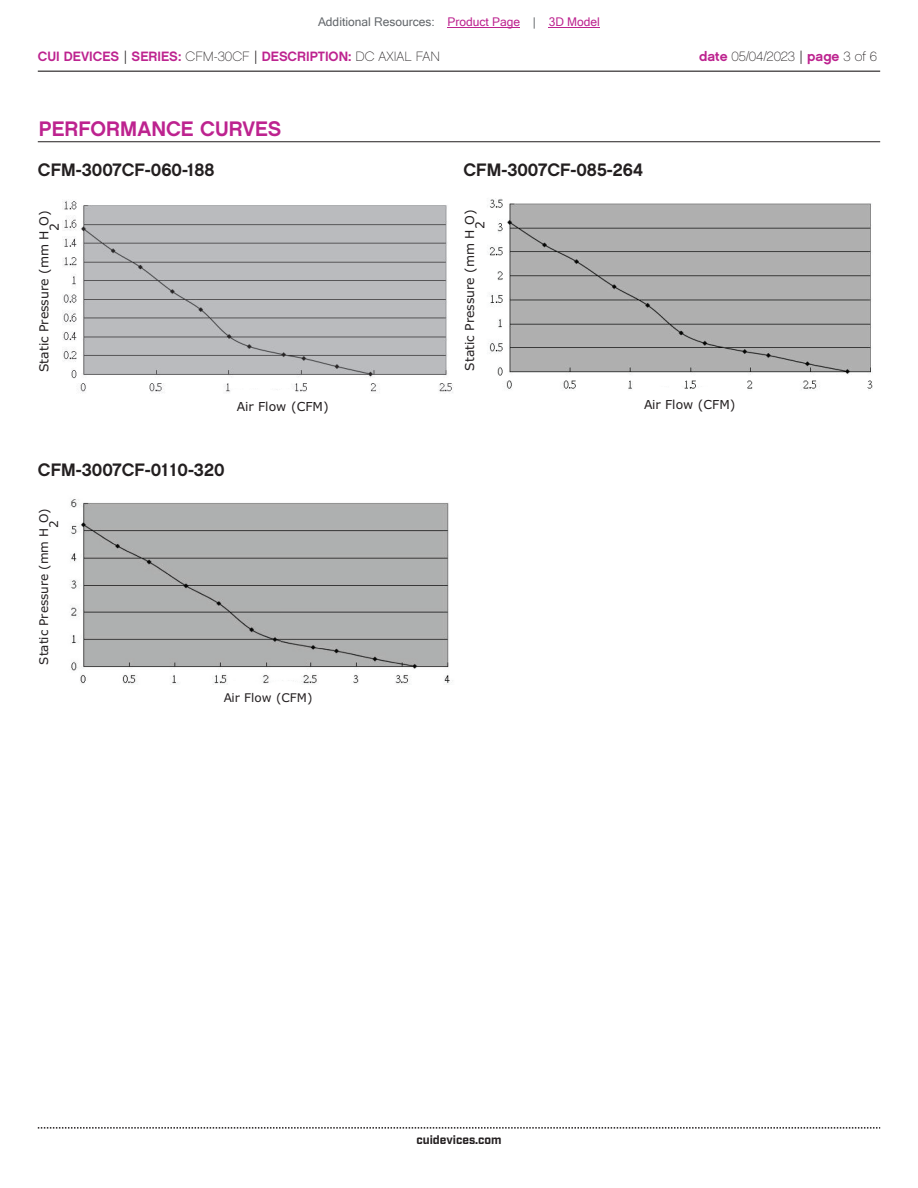
<style>
.page{position:relative;width:918px;height:1188px;background:#fff}
.page>*{position:absolute;margin:0;border:0;box-sizing:border-box;transform-origin:0 0}
.t1{font:21px "Chalet New York Nineteen Sixty";color:#bd238f}
.t2{font:18px "Chalet New York Nineteen Sixty";color:#231f20}
.t3{font:13.5px "Chalet New York Nineteen Sixty";color:#bd238f}
.t4{font:13.5px "Chalet Paris Nineteen Sixty";letter-spacing:-.005em;color:#231f20}
.t5{font:12.45px/10.2px "Verdana";color:#231f20}
.t6{font:12.3px/10.2px "Verdana";color:#231f20}
.t7{font:12px "Microsoft Sans Serif";color:#63676b}
.t8{font:12px/9.9px "Verdana";color:#231f20}
.t9{font:700 12px "Industry";color:#231f20}
.s1{color:#bd238f}
.s2{font-family:"Industry";color:#231f20}
.s3{font-family:"Chalet Paris Nineteen Sixty";color:#231f20}
.s4{font-family:"Chalet New York Nineteen Sixty";color:#bd238f}
.s5{font-family:"Industry"}
</style>
<div class="page">
<hr style="left:38px;top:71px;width:842px;height:1px;background:#231f20">
<svg style="left:38px;top:1127px;width:842px;height:2px"></svg>
<hr style="left:38px;top:141px;width:842px;height:1px;background:#231f20">
<img style="left:69px;top:499px;width:384px;height:186px">
<img style="left:488px;top:198px;width:385px;height:192px">
<img style="left:63px;top:200px;width:390px;height:194px">
<hr style="left:448px;top:27px;width:72px;height:1px;background:#bd238f">
<hr style="left:549px;top:27px;width:51px;height:1px;background:#bd238f">
<p class="t7" style="left:318px;top:15px;width:283px">Additional Resources: <span class="s1">Product Page</span> | <span class="s1">3D Model</span></p>
<p class="t3" style="left:38px;top:47px;width:404px">CUI DEVICES <span class="s2">|</span> SERIES: <span class="s3">CFM-30CF</span> <span class="s2">|</span> DESCRIPTION: <span class="s3">DC AXIAL FAN</span></p>
<p class="t4" style="left:699px;top:48px;width:179px"><span class="s4">date</span> 05/04/2023 <span class="s5">|</span> <span class="s4">page</span> 3 of 6</p>
<p class="t1" style="left:39px;top:115px;width:244px">PERFORMANCE CURVES</p>
<p class="t2" style="left:38px;top:158px;width:178px">CFM-3007CF-060-188</p>
<p class="t5" style="left:39px;top:231px;width:21px;text-indent:-142px;rotate:-90deg">Static Pressure (mm H O)<br>2</p>
<p class="t5" style="left:237px;top:401px;width:93px">Air Flow (CFM)</p>
<p class="t2" style="left:38px;top:458px;width:188px">CFM-3007CF-0110-320</p>
<p class="t8" style="left:39px;top:528px;width:21px;text-indent:-137px;rotate:-90deg">Static Pressure (mm H O)<br>2</p>
<p class="t8" style="left:224px;top:693px;width:90px">Air Flow (CFM)</p>
<p class="t2" style="left:464px;top:158px;width:181px">CFM-3007CF-085-264</p>
<p class="t6" style="left:464px;top:229px;width:21px;text-indent:-141px;rotate:-90deg">Static Pressure (mm H O)<br>2</p>
<p class="t6" style="left:644px;top:399px;width:93px">Air Flow (CFM)</p>
<p class="t9" style="left:416px;top:1132px;width:87px">cuidevices.com</p>
</div>
